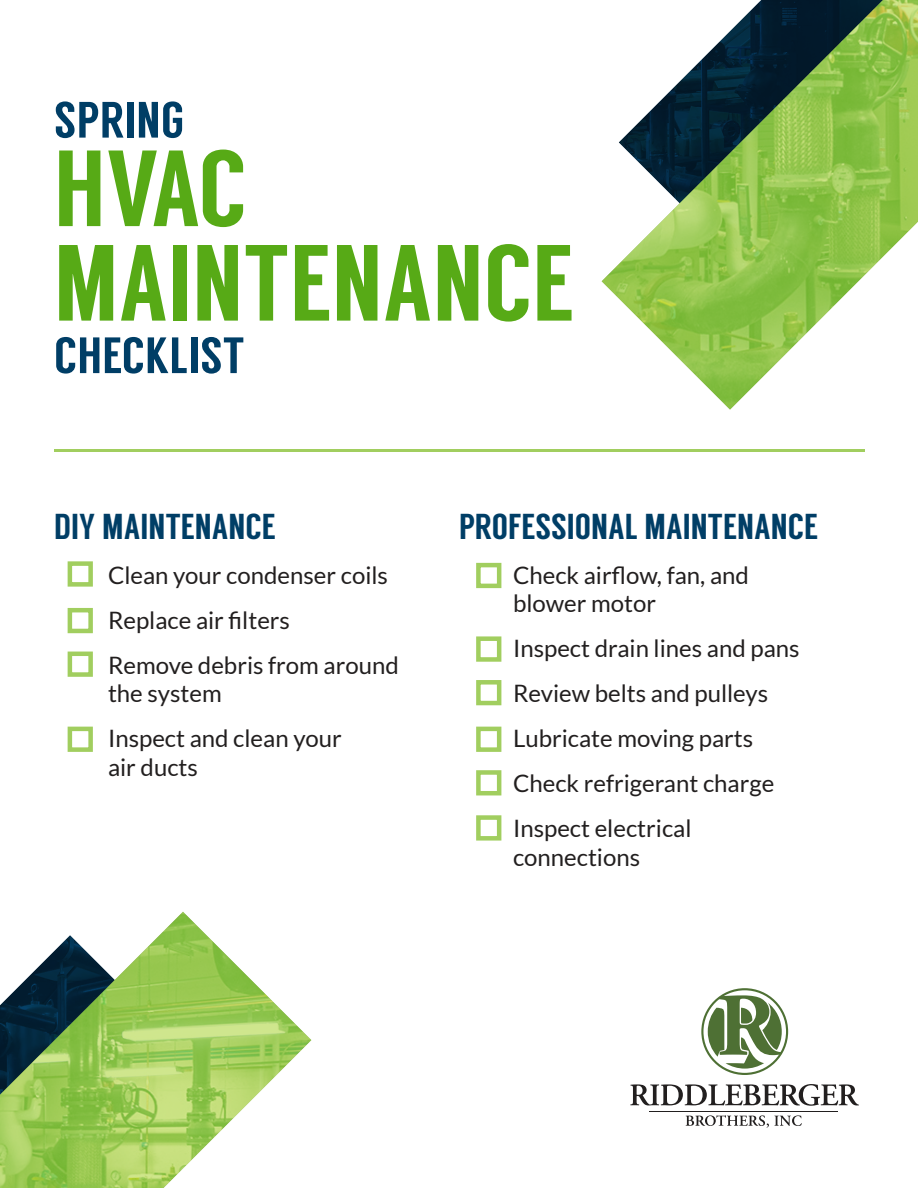
<style>
.page{position:relative;width:918px;height:1188px;background:#fff}
.page>*{position:absolute;margin:0;border:0;box-sizing:border-box;transform-origin:0 0}
.t1{font:108px/94.5px "Langdon";color:#57aa16}
.t2{font:51px "Langdon";letter-spacing:.01em;color:#003e66}
.t3{font:36px "Langdon";color:#003e66}
.t4{font:24px/45px "Lato";color:#221f1f}
</style>
<div class="page">
<img style="left:602px;top:0;width:316px;height:410px">
<img style="left:0;top:912px;width:311px;height:276px">
<div style="left:68px;top:561px;width:25px;height:26px;border:5px solid #a1ce5f"></div>
<div style="left:68px;top:608px;width:25px;height:25px;border:5px solid #a1ce5f"></div>
<div style="left:68px;top:652px;width:25px;height:25px;border:5px solid #a1ce5f"></div>
<div style="left:476px;top:563px;width:25px;height:25px;border:5px solid #a1ce5f"></div>
<div style="left:476px;top:636px;width:25px;height:26px;border:5px solid #a1ce5f"></div>
<div style="left:476px;top:680px;width:25px;height:25px;border:5px solid #a1ce5f"></div>
<div style="left:476px;top:727px;width:25px;height:25px;border:5px solid #a1ce5f"></div>
<div style="left:476px;top:770px;width:25px;height:25px;border:5px solid #a1ce5f"></div>
<div style="left:476px;top:815px;width:25px;height:26px;border:5px solid #a1ce5f"></div>
<hr style="left:54px;top:449px;width:810px;height:3px;background:#a1ce5f">
<div style="left:68px;top:727px;width:25px;height:25px;border:5px solid #a1ce5f"></div>
<hr style="left:649px;top:1111px;width:189px;height:1px;background:#221f1f">
<svg style="left:686px;top:1115px;width:116px;height:13px"></svg>
<svg style="left:630px;top:1084px;width:229px;height:22px"></svg>
<svg style="left:701px;top:988px;width:87px;height:87px"></svg>
<h2 class="t2" style="left:54px;top:90px;width:132px">SPRING</h2>
<h1 class="t1" style="left:54px;top:142px;width:522px">HVAC<br>MAINTENANCE</h1>
<h2 class="t2" style="left:54px;top:326px;width:192px">CHECKLIST</h2>
<h3 class="t3" style="left:54px;top:505px;width:223px">DIY MAINTENANCE</h3>
<p class="t4" style="left:108px;top:554px;width:292px">Clean your condenser coils<br>Replace air 昀椀lters<br>Remove debris from around</p>
<p class="t4" style="left:108px;top:671px;width:235px">the system<br>Inspect and clean your</p>
<p class="t4" style="left:108px;top:745px;width:91px">air ducts</p>
<h3 class="t3" style="left:459px;top:505px;width:361px">PROFESSIONAL MAINTENANCE</h3>
<p class="t4" style="left:513px;top:560px;width:237px;line-height:28.8px">Check air昀氀ow, fan, and blower motor</p>
<p class="t4" style="left:513px;top:626px;width:288px">Inspect drain lines and pans<br>Review belts and pulleys<br>Lubricate moving parts<br>Check refrigerant charge<br>Inspect electrical</p>
<p class="t4" style="left:513px;top:835px;width:129px">connections</p>
</div>
